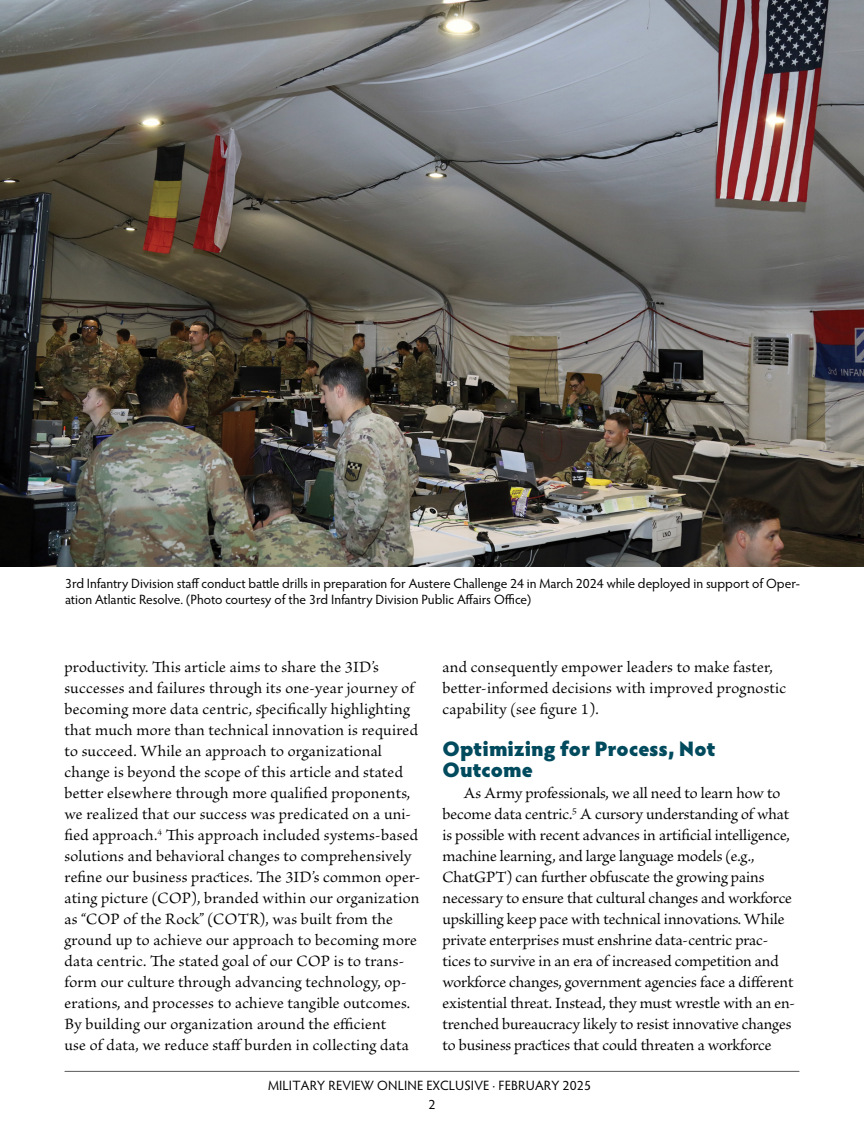
<style>
.page{position:relative;width:864px;height:1134px;background:#fff}
.page>*{position:absolute;margin:0;border:0;box-sizing:border-box;transform-origin:0 0}
.subhead__H3{font:900 21px/21px "Hypatia Sans Pro";color:#004a5d}
.body-first{font:16.5px/21px "Brioso Pro";letter-spacing:.01em;color:#000}
.body{font:16.5px/21px "Brioso Pro";letter-spacing:-.01em;color:#000}
.cutline{font:13.5px/19.5px "Hypatia Sans Pro";color:#000;text-align:center}
</style>
<div class="page">
<hr style="left:65px;top:1071px;width:734px;height:1px;background:#58595b">
<img style="left:0;top:0;width:864px;height:567px">
<p class="cutline" style="left:65px;top:575px;width:737px;line-height:16.5px;text-align:left">3rd Infantry Division staff conduct battle drills in preparation for Austere Challenge 24 in March 2024 while deployed in support of Oper&shy;ation Atlantic Resolve. (Photo courtesy of the 3rd Infantry Division Public Affairs Office)</p>
<p class="body-first" style="left:64px;top:657px;width:358px">productivity. This article aims to share the 3ID’s successes and failures through its one-year journey of becoming more data centric, specifically highlighting that much more than technical innovation is required to succeed. While an approach to organizational change is beyond the scope of this article and stated better elsewhere through more qualified proponents, we realized that our success was predicated on a uni&shy;fied approach.<sup>4</sup> This approach included systems-based solutions and behavioral changes to comprehensively refine our business practices. The 3ID’s common oper&shy;ating picture (COP), branded within our organization as “COP of the Rock” (COTR), was built from the ground up to achieve our approach to becoming more data centric. The stated goal of our COP is to trans&shy;form our culture through advancing technology, op&shy;erations, and processes to achieve tangible outcomes.<br>By building our organization around the efficient<br>use of data, we reduce staff burden in collecting data</p>
<p class="body-first" style="left:442px;top:657px;width:345px">and consequently empower leaders to make faster, better-informed decisions with improved prognostic capability (see figure 1).</p>
<h2 class="subhead__H3" style="left:442px;top:737px;width:275px">Optimizing for Process, Not<br>Outcome</h2>
<p class="body" style="left:442px;top:783px;width:354px;text-indent:21px">As Army professionals, we all need to learn how to become data centric.<sup>5</sup> A cursory understanding of what is possible with recent advances in artificial intelligence, machine learning, and large language models (e.g., ChatGPT) can further obfuscate the growing pains necessary to ensure that cultural changes and workforce upskilling keep pace with technical innovations. While private enterprises must enshrine data-centric prac&shy;tices to survive in an era of increased competition and workforce changes, government agencies face a different existential threat. Instead, they must wrestle with an en&shy;trenched bureaucracy likely to resist innovative changes to business practices that could threaten a workforce</p>
<p class="cutline" style="left:268px;top:1075px;width:325px">MILITARY REVIEW ONLINE EXCLUSIVE · FEBRUARY 2025<br>2</p>
</div>
